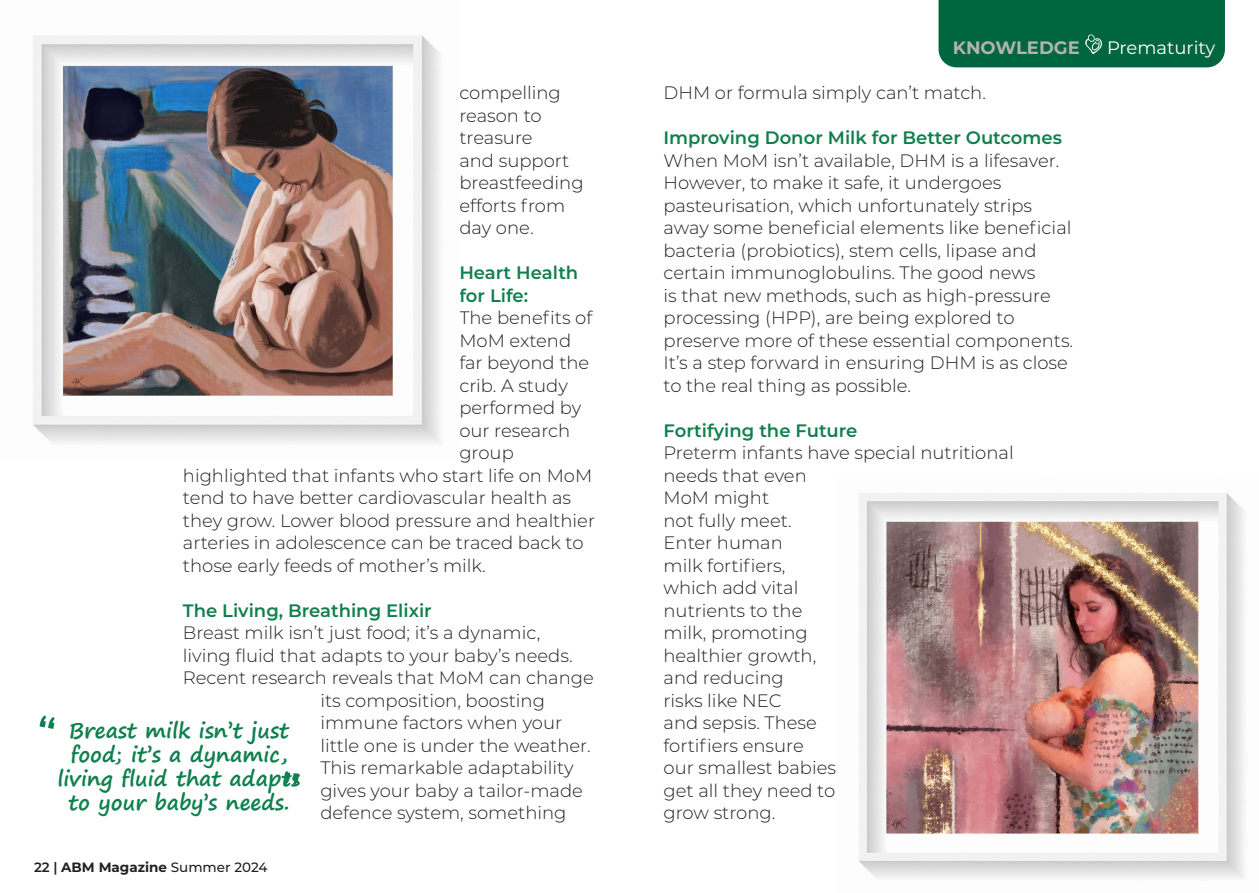
<style>
.page{position:relative;width:1259px;height:893px;background:#fff}
.page>*{position:absolute;margin:0;border:0;box-sizing:border-box;transform-origin:0 0}
.Pullquote{font:700 21px/24px "Segoe Print";color:#107f4e;text-align:center}
.Body_copy{font:300 18px/22.5px "Montserrat";color:#231f20}
.Crosshead{font:600 18px/22.5px "Montserrat";color:#107f4e}
.Body_Text{font:18px "Montserrat";color:#fff}
.Body_Text-2{font:700 18px "Montserrat";color:#b2b2b2}
.Footers{font:700 13.5px "Montserrat";color:#231f20}
.s1{font-weight:600}
.s2{font-weight:500}
</style>
<div class="page">
<div style="left:938px;top:0;width:287px;height:67px;background:#006640"></div>
<img style="left:33px;top:35px;width:408px;height:409px">
<img style="left:859px;top:493px;width:386px;height:386px">
<svg style="left:40px;top:715px;width:15px;height:14px"></svg>
<svg style="left:284px;top:772px;width:15px;height:13px"></svg>
<p class="Body_copy" style="left:459px;top:81px;width:126px">compelling reason to treasure<br>and support breastfeeding efforts from day one.</p>
<p class="Crosshead" style="left:459px;top:261px;width:120px">Heart Health for Life:</p>
<p class="Body_copy" style="left:459px;top:306px;width:134px">The benefits of</p>
<p class="Body_copy" style="left:459px;top:328px;width:113px">MoM extend</p>
<p class="Body_copy" style="left:459px;top:351px;width:131px">far beyond the</p>
<p class="Body_copy" style="left:459px;top:373px;width:110px">crib. A study</p>
<p class="Body_copy" style="left:459px;top:396px;width:123px">performed by</p>
<p class="Body_copy" style="left:459px;top:418px;width:112px">our research</p>
<p class="Body_copy" style="left:459px;top:441px;width:56px">group</p>
<p class="Body_copy" style="left:183px;top:463px;width:411px">highlighted that infants who start life on MoM</p>
<p class="Body_copy" style="left:183px;top:486px;width:390px">tend to have better cardiovascular health as</p>
<p class="Body_copy" style="left:183px;top:508px;width:414px">they grow. Lower blood pressure and healthier</p>
<p class="Body_copy" style="left:183px;top:531px;width:402px">arteries in adolescence can be traced back to</p>
<p class="Body_copy" style="left:183px;top:553px;width:304px">those early feeds of mother’s milk.</p>
<p class="Crosshead" style="left:183px;top:598px;width:250px">The Living, Breathing Elixir</p>
<p class="Body_copy" style="left:183px;top:621px;width:359px">Breast milk isn’t just food; it’s a dynamic,</p>
<p class="Body_copy" style="left:183px;top:643px;width:391px">living fluid that adapts to your baby’s needs.</p>
<p class="Body_copy" style="left:183px;top:666px;width:412px">Recent research reveals that MoM can change</p>
<p class="Body_copy" style="left:320px;top:688px;width:226px">its composition, boosting</p>
<p class="Body_copy" style="left:320px;top:711px;width:243px">immune factors when your</p>
<p class="Body_copy" style="left:320px;top:733px;width:272px">little one is under the weather.</p>
<p class="Body_copy" style="left:320px;top:756px;width:255px">This remarkable adaptability</p>
<p class="Body_copy" style="left:320px;top:778px;width:264px">gives your baby a tailor-made</p>
<p class="Body_copy" style="left:320px;top:801px;width:248px">defence system, something</p>
<p class="Pullquote" style="left:58px;top:718px;width:244px">Breast milk isn’t just food; it’s a dynamic, living fluid that adapts to your baby’s needs.</p>
<p class="Footers" style="left:34px;top:857px;width:235px"><span class="s1">22 |</span> ABM Magazine <span class="s2">Summer 2024</span></p>
<p class="Body_Text-2" style="left:952px;top:35px;width:129px">KNOWLEDGE</p>
<p class="Body_Text" style="left:1107px;top:35px;width:110px">Prematurity</p>
<p class="Body_copy" style="left:663px;top:81px;width:324px">DHM or formula simply can’t match.</p>
<p class="Crosshead" style="left:663px;top:126px;width:400px">Improving Donor Milk for Better Outcomes</p>
<p class="Body_copy" style="left:663px;top:148px;width:411px">When MoM isn’t available, DHM is a lifesaver.<br>However, to make it safe, it undergoes pasteurisation, which unfortunately strips away some beneficial elements like beneficial bacteria (probiotics), stem cells, lipase and certain immunoglobulins. The good news<br>is that new methods, such as high-pressure processing (HPP), are being explored to preserve more of these essential components.<br>It’s a step forward in ensuring DHM is as close to the real thing as possible.</p>
<p class="Crosshead" style="left:663px;top:418px;width:195px">Fortifying the Future</p>
<p class="Body_copy" style="left:663px;top:441px;width:352px">Preterm infants have special nutritional needs that even<br>MoM might<br>not fully meet.<br>Enter human<br>milk fortifiers,<br>which add vital<br>nutrients to the<br>milk, promoting<br>healthier growth,<br>and reducing<br>risks like NEC<br>and sepsis. These<br>fortifiers ensure<br>our smallest babies<br>get all they need to<br>grow strong.</p>
</div>
